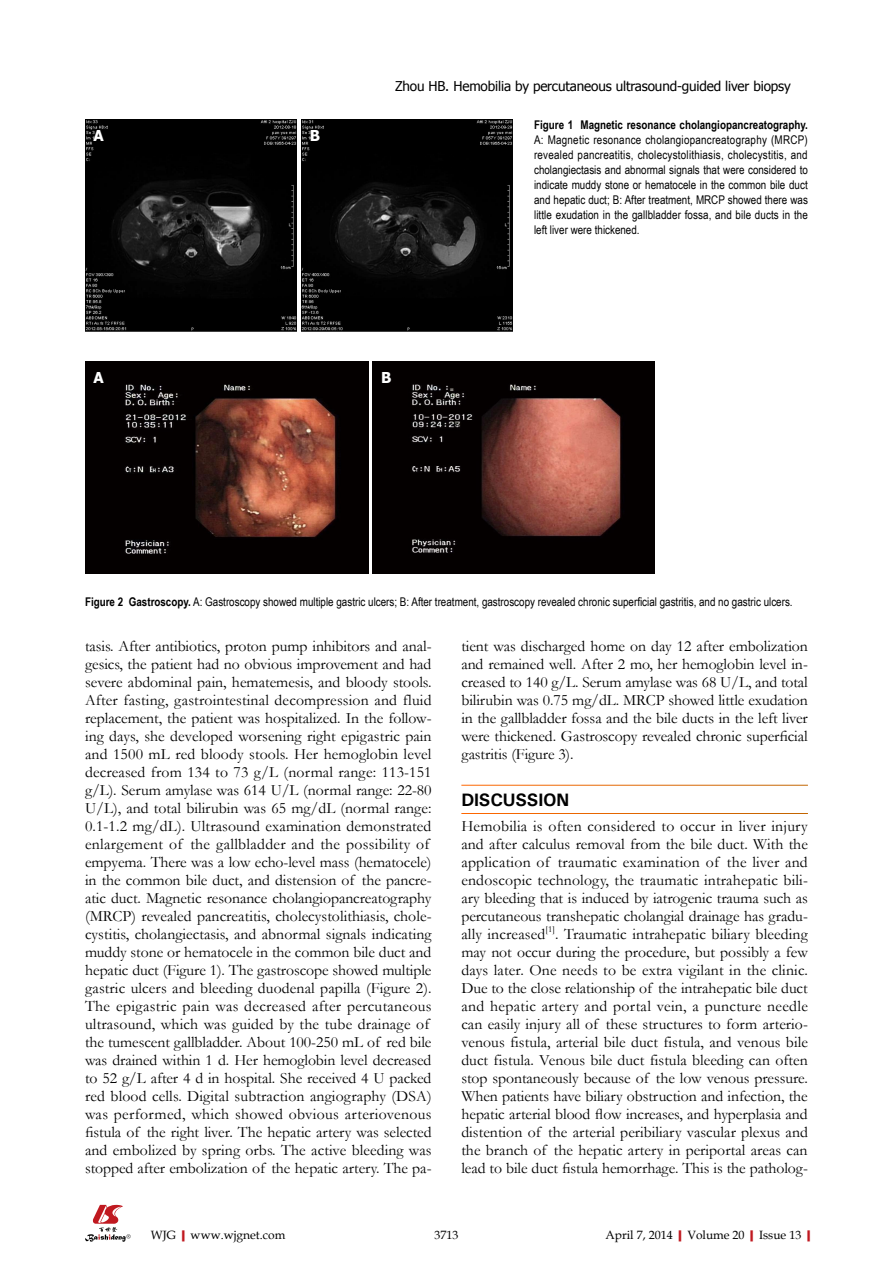
<style>
.page{position:relative;width:893px;height:1263px;background:#fff}
.page>*{position:absolute;margin:0;border:0;box-sizing:border-box;transform-origin:0 0}
.t1{font:700 18px "Univers";letter-spacing:-.01em;color:#000}
.t2{font:15.75px/18px "Garamond";color:#000;text-align:justify}
.t3{font:700 15px "Tahoma";color:#fff}
.t4{font:13.5px "Tahoma";letter-spacing:-.01em;color:#000}
.t5{font:12px/15px "Arial Narrow";color:#000;text-align:justify}
.t6{font:12px "Book Antiqua";color:#000}
.t7{font:9.15px "Garamond";color:#000}
.s1{font-weight:700}
.s2{font-weight:700;color:#c01920}
</style>
<div class="page">
<img style="left:85px;top:361px;width:284px;height:213px">
<svg style="left:85px;top:1205px;width:46px;height:37px"></svg>
<img style="left:85px;top:119px;width:212px;height:213px">
<img style="left:301px;top:119px;width:212px;height:213px">
<img style="left:372px;top:361px;width:283px;height:213px">
<p class="t3" style="left:94px;top:125px;width:12px">A</p>
<p class="t3" style="left:310px;top:125px;width:12px">B</p>
<p class="t4" style="left:395px;top:77px;width:397px">Zhou HB. Hemobilia by percutaneous ultrasound-guided liver biopsy</p>
<p class="t5" style="left:534px;top:117px;width:275px"><span class="s1">Figure 1 Magnetic resonance cholangiopancreatography.<br></span>A: Magnetic resonance cholangiopancreatography (MRCP) revealed pancreatitis, cholecystolithiasis, cholecystitis, and cholangiectasis and abnormal signals that were considered to indicate muddy stone or hematocele in the common bile duct and hepatic duct; B: After treatment, MRCP showed there was little exudation in the gallbladder fossa, and bile ducts in the left liver were thickened.</p>
<p class="t3" style="left:94px;top:367px;width:12px">A</p>
<p class="t3" style="left:381px;top:367px;width:12px">B</p>
<p class="t5" style="left:85px;top:593px;width:709px"><span class="s1">Figure 2 Gastroscopy.</span> A: Gastroscopy showed multiple gastric ulcers; B: After treatment, gastroscopy revealed chronic superficial gastritis, and no gastric ulcers.</p>
<p class="t2" style="left:85px;top:637px;width:348px;text-align:left">tasis. After antibiotics, proton pump inhibitors and anal&shy;gesics, the patient had no obvious improvement and had severe abdominal pain, hematemesis, and bloody stools.<br>After fasting, gastrointestinal decompression and fluid replacement, the patient was hospitalized. In the follow&shy;ing days, she developed worsening right epigastric pain and 1500 mL red bloody stools. Her hemoglobin level decreased from 134 to 73 g/L (normal range: 113-151 g/L). Serum amylase was 614 U/L (normal range: 22-80<br>U/L), and total bilirubin was 65 mg/dL (normal range:<br>0.1-1.2 mg/dL). Ultrasound examination demonstrated enlargement of the gallbladder and the possibility of empyema. There was a low echo-level mass (hematocele) in the common bile duct, and distension of the pancre&shy;atic duct. Magnetic resonance cholangiopancreatography (MRCP) revealed pancreatitis, cholecystolithiasis, chole&shy;cystitis, cholangiectasis, and abnormal signals indicating muddy stone or hematocele in the common bile duct and hepatic duct (Figure 1). The gastroscope showed multiple gastric ulcers and bleeding duodenal papilla (Figure 2).<br>The epigastric pain was decreased after percutaneous ultrasound, which was guided by the tube drainage of the tumescent gallbladder. About 100-250 mL of red bile was drained within 1 d. Her hemoglobin level decreased to 52 g/L after 4 d in hospital. She received 4 U packed red blood cells. Digital subtraction angiography (DSA) was performed, which showed obvious arteriovenous fistula of the right liver. The hepatic artery was selected and embolized by spring orbs. The active bleeding was stopped after embolization of the hepatic artery. The pa-</p>
<p class="t2" style="left:461px;top:637px;width:348px">tient was discharged home on day 12 after embolization and remained well. After 2 mo, her hemoglobin level in&shy;creased to 140 g/L. Serum amylase was 68 U/L, and total bilirubin was 0.75 mg/dL. MRCP showed little exudation in the gallbladder fossa and the bile ducts in the left liver were thickened. Gastroscopy revealed chronic superficial gastritis (Figure 3).</p>
<p class="t1" style="left:461px;top:789px;width:110px">DISCUSSION</p>
<p class="t2" style="left:461px;top:817px;width:348px">Hemobilia is often considered to occur in liver injury and after calculus removal from the bile duct. With the application of traumatic examination of the liver and endoscopic technology, the traumatic intrahepatic bili&shy;ary bleeding that is induced by iatrogenic trauma such as percutaneous transhepatic cholangial drainage has gradu&shy;ally increased</p>
<p class="t7" style="left:545px;top:922px;width:11px">[1]</p>
<p class="t2" style="left:461px;top:925px;width:348px;text-indent:94px">. Traumatic intrahepatic biliary bleeding may not occur during the procedure, but possibly a few days later. One needs to be extra vigilant in the clinic.<br>Due to the close relationship of the intrahepatic bile duct and hepatic artery and portal vein, a puncture needle can easily injury all of these structures to form arterio&shy;venous fistula, arterial bile duct fistula, and venous bile duct fistula. Venous bile duct fistula bleeding can often stop spontaneously because of the low venous pressure.<br>When patients have biliary obstruction and infection, the hepatic arterial blood flow increases, and hyperplasia and distention of the arterial peribiliary vascular plexus and the branch of the hepatic artery in periportal areas can lead to bile duct fistula hemorrhage. This is the patholog-</p>
<p class="t6" style="left:151px;top:1226px;width:136px">WJG<span class="s2">|</span>www.wjgnet.com</p>
<p class="t6" style="left:434px;top:1226px;width:25px">3713</p>
<p class="t6" style="left:605px;top:1226px;width:212px">April 7, 2014<span class="s2">|</span>Volume 20<span class="s2">|</span>Issue 13<span class="s2">|</span></p>
</div>
